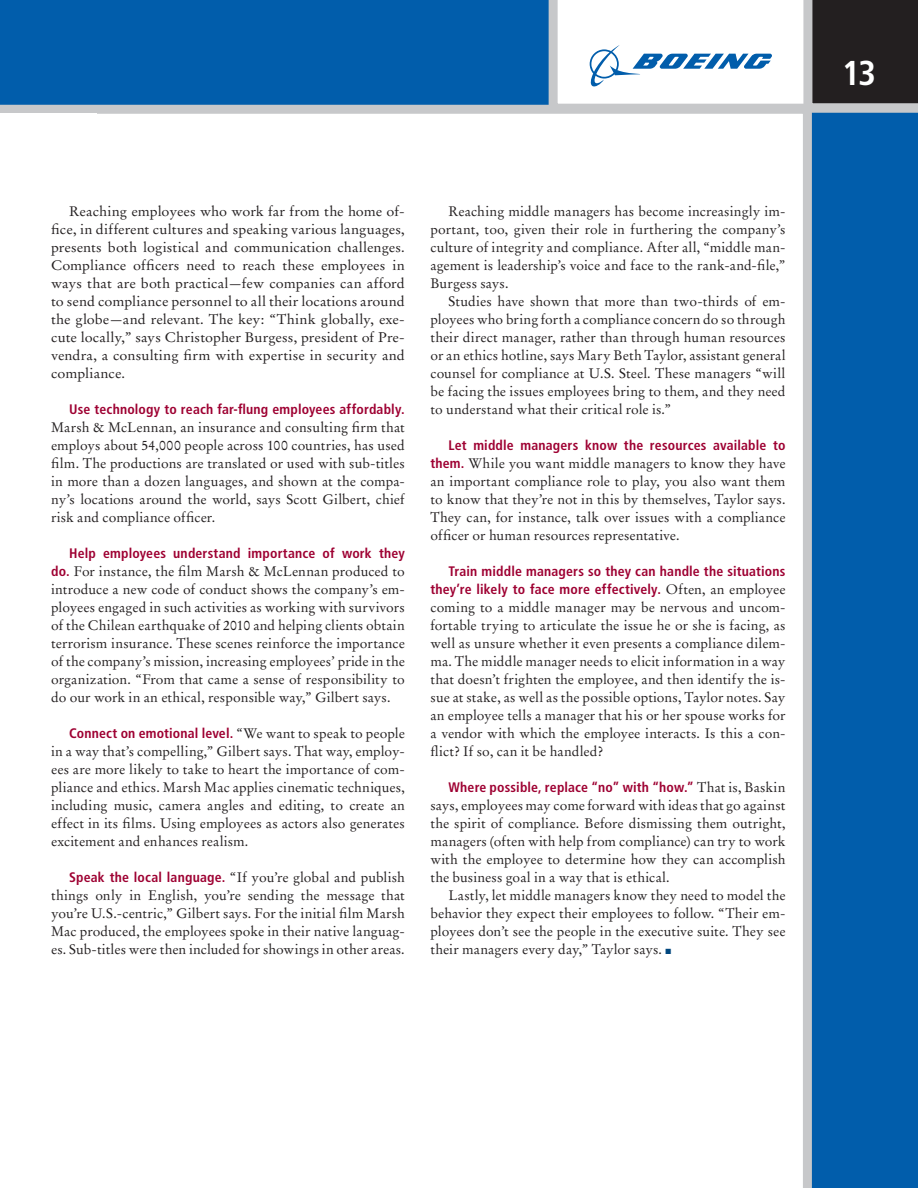
<style>
.page{position:relative;width:918px;height:1188px;background:#015dab}
.page>*{position:absolute;margin:0;border:0;box-sizing:border-box;transform-origin:0 0}
.t1{font:700 condensed 34.5px "Frutiger LT Std";color:#fff}
.Body_Copy{font:13.8px/18px "Stempel Garamond LT Std";letter-spacing:.01em;color:#231f20;text-align:justify}
.Body_Copy-2{font:13.8px/18px "Stempel Garamond LT Std";letter-spacing:.01em;color:#231f20;text-align:justify;scale:1.04 1}
.s1{font-family:"Frutiger LT Std";font-weight:700;font-stretch:condensed;color:#9e0132}
.s2{color:#00467e}
</style>
<div class="page">
<div style="left:0;top:105px;width:812px;height:1083px;background:#fff"></div>
<div style="left:0;top:113px;width:96px;height:1075px;background:#fff"></div>
<svg style="left:549px;top:0;width:369px;height:113px;background:#b3b6ba"></svg>
<p class="Body_Copy-2" style="left:51px;top:202px;width:342px;text-indent:18px">Reaching employees who work far from the home of&shy;fice, in different cultures and speaking various languages, presents both logistical and communication challenges.<br>Compliance officers need to reach these employees in ways that are both practical—few companies can afford to send compliance personnel to all their locations around the globe—and relevant. The key: “Think globally, exe&shy;cute locally,” says Christopher Burgess, president of Pre&shy;vendra, a consulting firm with expertise in security and compliance.</p>
<p class="Body_Copy" style="left:51px;top:400px;width:355px;text-indent:18px"><span class="s1">Use technology to reach far-flung employees affordably.<br></span>Marsh &amp; McLennan, an insurance and consulting firm that employs about 54,000 people across 100 countries, has used film. The productions are translated or used with sub-titles in more than a dozen languages, and shown at the compa&shy;ny’s locations around the world, says Scott Gilbert, chief risk and compliance officer.</p>
<p class="Body_Copy" style="left:51px;top:544px;width:355px;text-indent:18px"><span class="s1">Help employees understand importance of work they do.</span> For instance, the film Marsh &amp; McLennan produced to introduce a new code of conduct shows the company’s em&shy;ployees engaged in such activities as working with survivors of the Chilean earthquake of 2010 and helping clients obtain terrorism insurance. These scenes reinforce the importance of the company’s mission, increasing employees’ pride in the organization. “From that came a sense of responsibility to do our work in an ethical, responsible way,” Gilbert says.</p>
<p class="Body_Copy" style="left:51px;top:724px;width:355px;text-indent:18px"><span class="s1">Connect on emotional level.</span> “We want to speak to people in a way that’s compelling,” Gilbert says. That way, employ&shy;ees are more likely to take to heart the importance of com&shy;pliance and ethics. Marsh Mac applies cinematic techniques, including music, camera angles and editing, to create an effect in its films. Using employees as actors also generates excitement and enhances realism.</p>
<p class="Body_Copy" style="left:51px;top:868px;width:355px;text-indent:18px"><span class="s1">Speak the local language.</span> “If you’re global and publish things only in English, you’re sending the message that you’re U.S.-centric,” Gilbert says. For the initial film Marsh Mac produced, the employees spoke in their native languag&shy;es. Sub-titles were then included for showings in other areas.</p>
<p class="Body_Copy" style="left:430px;top:202px;width:357px;text-indent:18px">Reaching middle managers has become increasingly im&shy;portant, too, given their role in furthering the company’s culture of integrity and compliance. After all, “middle man&shy;agement is leadership’s voice and face to the rank-and-file,” Burgess says.</p>
<p class="Body_Copy" style="left:430px;top:292px;width:357px;text-indent:18px">Studies have shown that more than two-thirds of em&shy;ployees who bring forth a compliance concern do so through their direct manager, rather than through human resources or an ethics hotline, says Mary Beth Taylor, assistant general counsel for compliance at U.S. Steel. These managers “will be facing the issues employees bring to them, and they need to understand what their critical role is.”</p>
<p class="Body_Copy" style="left:430px;top:436px;width:357px;text-indent:18px"><span class="s1">Let middle managers know the resources available to them.</span> While you want middle managers to know they have an important compliance role to play, you also want them to know that they’re not in this by themselves, Taylor says.<br>They can, for instance, talk over issues with a compliance officer or human resources representative.</p>
<p class="Body_Copy" style="left:430px;top:562px;width:357px;text-indent:18px"><span class="s1">Train middle managers so they can handle the situations they’re likely to face more effectively.</span> Often, an employee coming to a middle manager may be nervous and uncom&shy;fortable trying to articulate the issue he or she is facing, as well as unsure whether it even presents a compliance dilem&shy;ma. The middle manager needs to elicit information in a way that doesn’t frighten the employee, and then identify the is&shy;sue at stake, as well as the possible options, Taylor notes. Say an employee tells a manager that his or her spouse works for a vendor with which the employee interacts. Is this a con&shy;flict? If so, can it be handled?</p>
<p class="Body_Copy" style="left:430px;top:778px;width:357px;text-indent:18px"><span class="s1">Where possible, replace “no” with “how.”</span> That is, Baskin says, employees may come forward with ideas that go against the spirit of compliance. Before dismissing them outright, managers (often with help from compliance) can try to work with the employee to determine how they can accomplish the business goal in a way that is ethical.</p>
<p class="Body_Copy" style="left:430px;top:886px;width:357px;text-indent:18px">Lastly, let middle managers know they need to model the behavior they expect their employees to follow. “Their em&shy;ployees don’t see the people in the executive suite. They see their managers every day,” Taylor says. <span class="s2">■</span></p>
<h1 class="t1" style="left:842px;top:52px;width:35px">13</h1>
</div>
